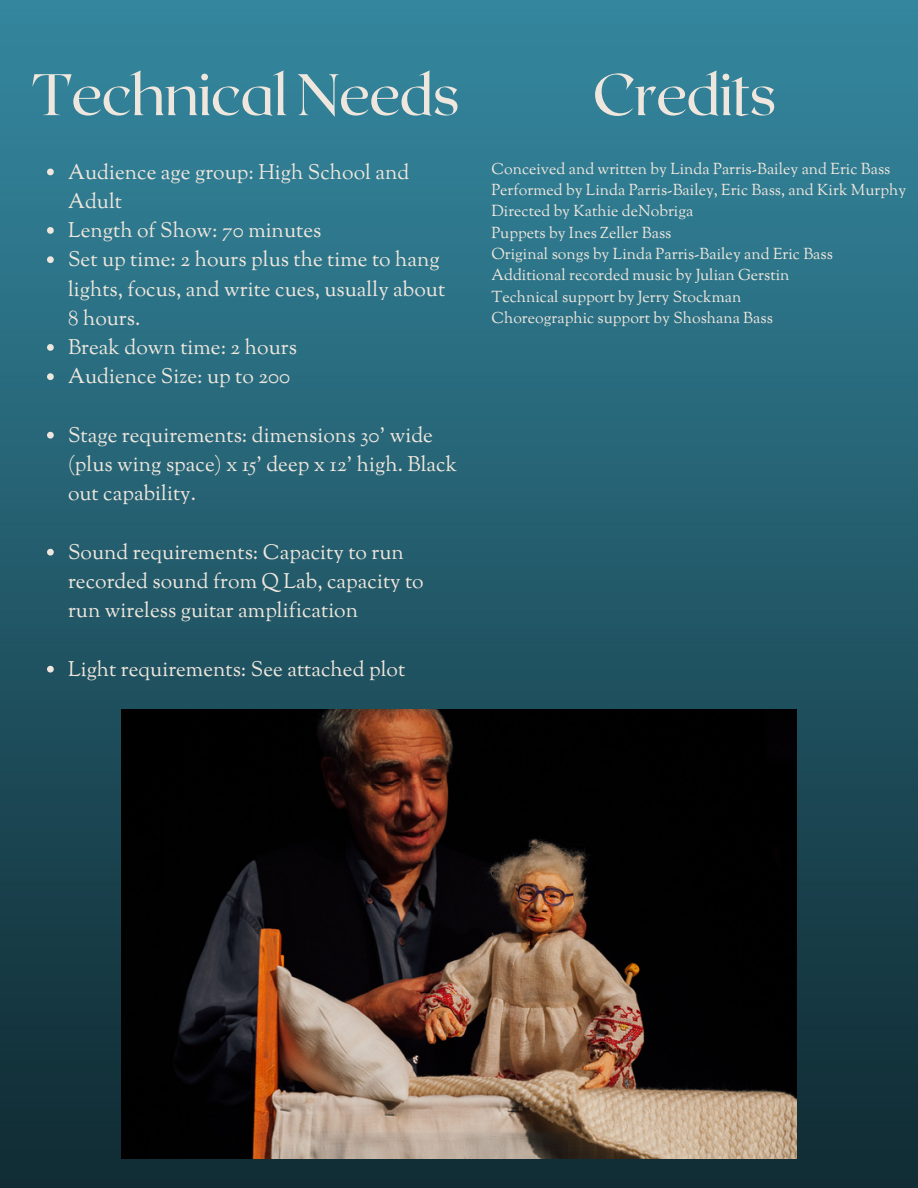
<style>
.page{position:relative;width:918px;height:1188px;background:#fff}
.page>*{position:absolute;margin:0;border:0;box-sizing:border-box;transform-origin:0 0}
.t1{font:58.5px "Roxborough CF";letter-spacing:-.02em;color:#efe7dd}
.t2{font:21px/29.2px "Sorts Mill Goudy";color:#efe7dd}
.t3{font:15.75px/21.3px "Sorts Mill Goudy";color:#efe7dd}
</style>
<div class="page">
<img style="left:0;top:0;width:918px;height:1188px">
<img style="left:121px;top:710px;width:675px;height:449px">
<svg style="left:47px;top:169px;width:7px;height:6px"></svg>
<svg style="left:47px;top:227px;width:7px;height:7px"></svg>
<svg style="left:47px;top:256px;width:7px;height:7px"></svg>
<svg style="left:47px;top:344px;width:7px;height:7px"></svg>
<svg style="left:47px;top:373px;width:7px;height:7px"></svg>
<svg style="left:47px;top:432px;width:7px;height:7px"></svg>
<svg style="left:47px;top:549px;width:7px;height:7px"></svg>
<svg style="left:47px;top:666px;width:7px;height:7px"></svg>
<h1 class="t1" style="left:32px;top:57px;width:429px">Technical Needs</h1>
<p class="t2" style="left:68px;top:159px;width:379px">Audience age group: High School and<br>Adult<br>Length of Show: 70 minutes<br>Set up time: 2 hours plus the time to hang lights, focus, and write cues, usually about<br>8 hours.<br>Break down time: 2 hours<br>Audience Size: up to 200</p>
<p class="t2" style="left:68px;top:422px;width:391px">Stage requirements: dimensions 30’ wide (plus wing space) x 15’ deep x 12’ high. Black out capability.</p>
<p class="t2" style="left:68px;top:539px;width:357px">Sound requirements: Capacity to run recorded sound from Q Lab, capacity to run wireless guitar amplification</p>
<p class="t2" style="left:68px;top:656px;width:339px">Light requirements: See attached plot</p>
<h1 class="t1" style="left:592px;top:57px;width:185px">Credits</h1>
<p class="t3" style="left:491px;top:159px;width:416px">Conceived and written by Linda Parris-Bailey and Eric Bass Performed by Linda Parris-Bailey, Eric Bass, and Kirk Murphy Directed by Kathie deNobriga<br>Puppets by Ines Zeller Bass<br>Original songs by Linda Parris-Bailey and Eric Bass Additional recorded music by Julian Gerstin<br>Technical support by Jerry Stockman<br>Choreographic support by Shoshana Bass</p>
</div>
